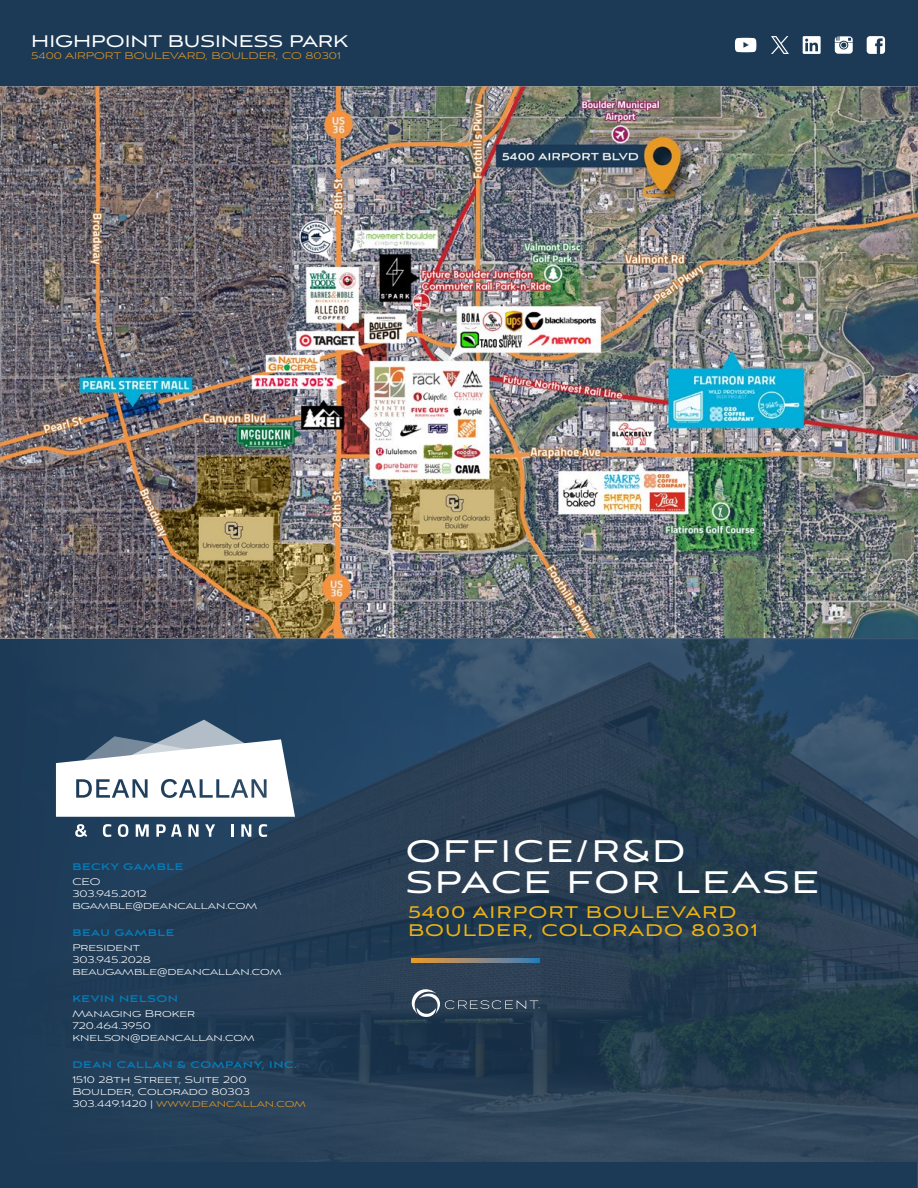
<style>
.page{position:relative;width:918px;height:1188px;background:#1c3a56}
.page>*{position:absolute;margin:0;border:0;box-sizing:border-box;transform-origin:0 0}
.t1{font:39px/31.5px "Aviano Sans";letter-spacing:.05em;color:#fff}
.t2{font:21px/18px "Aviano Sans";letter-spacing:.05em;color:#efb310}
.t3{font:21px "Aviano Sans";color:#fff}
.t4{font:300 12px/12px "Aviano Sans";color:#fff}
.t5{font:700 12px "Aviano Sans";letter-spacing:.05em;color:#047dba}
.t6{font:300 12px "Aviano Sans";color:#e99a25}
.s1{color:#e99a25}
</style>
<div class="page">
<svg style="left:835px;top:36px;width:18px;height:18px"></svg>
<div style="left:803px;top:36px;width:18px;height:18px;background:#fff"></div>
<svg style="left:805px;top:39px;width:13px;height:12px"></svg>
<div style="left:867px;top:36px;width:18px;height:18px;background:#fff;border-radius:3px"></div>
<svg style="left:875px;top:38px;width:8px;height:16px"></svg>
<svg style="left:735px;top:38px;width:21px;height:14px"></svg>
<svg style="left:475px;top:639px;width:443px;height:549px"></svg>
<svg style="left:771px;top:36px;width:18px;height:18px"></svg>
<svg style="left:0;top:638px;width:475px;height:524px"></svg>
<svg style="left:56px;top:720px;width:239px;height:97px"></svg>
<svg style="left:75px;top:824px;width:12px;height:13px"></svg>
<svg style="left:103px;top:824px;width:8px;height:13px"></svg>
<svg style="left:118px;top:824px;width:10px;height:13px"></svg>
<svg style="left:136px;top:824px;width:13px;height:13px"></svg>
<svg style="left:156px;top:824px;width:26px;height:13px"></svg>
<svg style="left:188px;top:824px;width:11px;height:13px"></svg>
<svg style="left:205px;top:824px;width:10px;height:13px"></svg>
<svg style="left:231px;top:824px;width:3px;height:13px"></svg>
<svg style="left:241px;top:824px;width:10px;height:13px"></svg>
<svg style="left:259px;top:824px;width:8px;height:13px"></svg>
<img style="left:0;top:86px;width:918px;height:552px">
<div style="left:1px;top:1162px;width:916px;height:25px;background:#1c3a56"></div>
<svg style="left:411px;top:958px;width:129px;height:5px"></svg>
<svg style="left:411px;top:987px;width:129px;height:30px"></svg>
<h2 class="t3" style="left:31px;top:31px;width:319px">HIGHPOINT BUSINESS PARK</h2>
<p class="t6" style="left:31px;top:50px;width:311px">5400 AIRPORT BOULEVARD, BOULDER, CO 80301</p>
<p class="t5" style="left:72px;top:861px;width:112px">BECKY GAMBLE</p>
<p class="t4" style="left:72px;top:876px;width:186px">CEO<br>303.945.2012 bgamble@deancallan.com</p>
<p class="t5" style="left:72px;top:927px;width:104px">BEAU GAMBLE</p>
<p class="t4" style="left:72px;top:942px;width:211px">President<br>303.945.2028 beaugamble@deancallan.com</p>
<p class="t5" style="left:72px;top:993px;width:107px">KEVIN NELSON</p>
<p class="t4" style="left:72px;top:1008px;width:184px">Managing Broker<br>720.464.3950 knelson@deancallan.com</p>
<p class="t5" style="left:72px;top:1059px;width:226px">DEAN CALLAN &amp; COMPANY, INC.</p>
<p class="t4" style="left:72px;top:1074px;width:235px">1510 28th Street, Suite 200<br>Boulder, Colorado 80303<br>303.449.1420 | <span class="s1">www.deancallan.com</span></p>
<h1 class="t1" style="left:406px;top:837px;width:415px">OFFICE/R&amp;D<br>SPACE FOR LEASE</h1>
<h2 class="t2" style="left:408px;top:904px;width:351px">5400 AIRPORT BOULEVARD<br>BOULDER, COLORADO 80301</h2>
</div>
